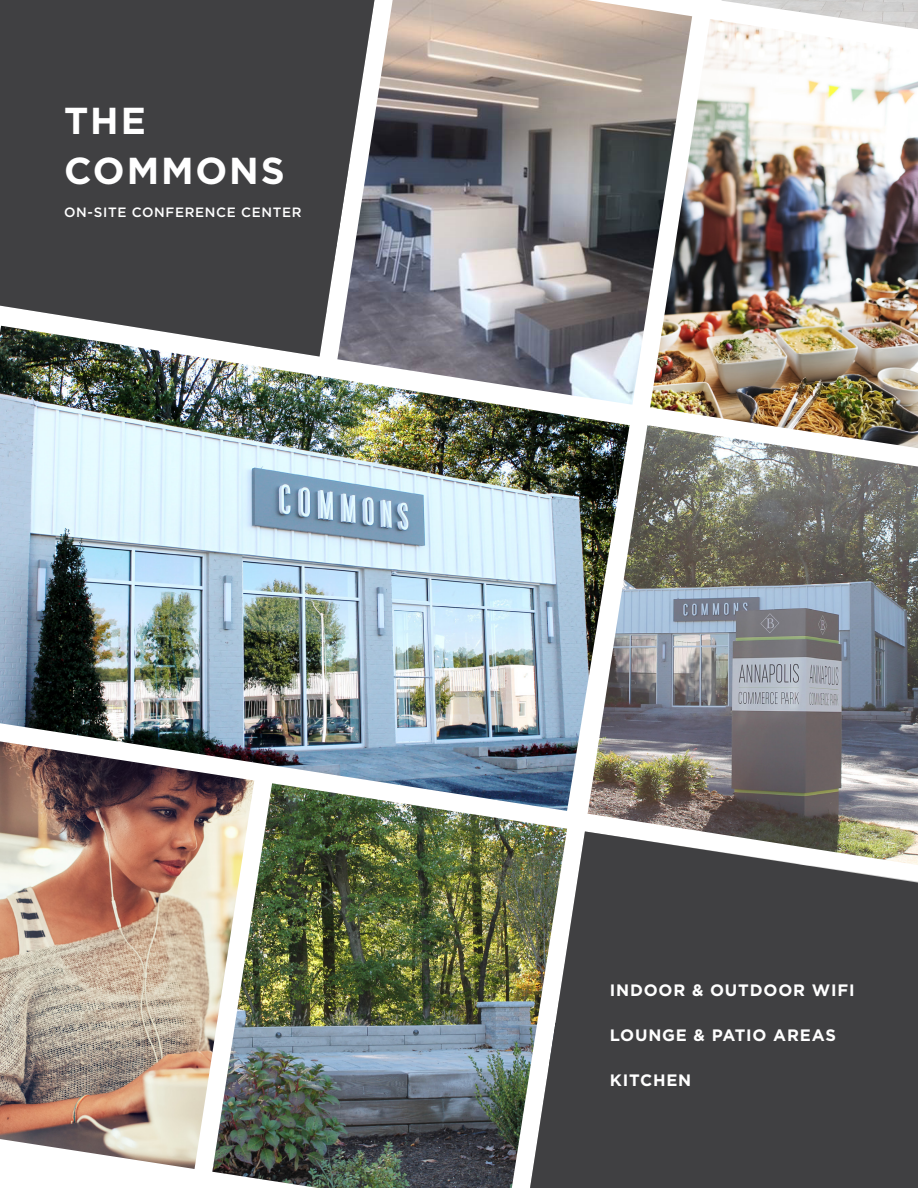
<style>
.page{position:relative;width:918px;height:1188px;background:#fff}
.page>*{position:absolute;margin:0;border:0;box-sizing:border-box;transform-origin:0 0}
.numbers{font:700 37.5px "Gotham";letter-spacing:.05em;color:#fff}
.numbers-2{font:700 16.5px "Gotham";letter-spacing:.05em;color:#fff}
.numbers-3{font:500 13.5px "Gotham";letter-spacing:.05em;color:#fff}
</style>
<div class="page">
<img style="left:374px;top:0;width:318px;height:405px">
<img style="left:650px;top:19px;width:268px;height:406px">
<img style="left:722px;top:0;width:196px;height:29px">
<img style="left:0;top:326px;width:630px;height:485px">
<img style="left:588px;top:425px;width:330px;height:406px">
<img style="left:0;top:741px;width:254px;height:428px">
<img style="left:212px;top:783px;width:355px;height:405px">
<svg style="left:0;top:0;width:374px;height:357px;background:#4f4f51"></svg>
<svg style="left:530px;top:831px;width:388px;height:357px;background:#515151"></svg>
<hr style="left:917px;top:102px;width:1px;height:56px;background:#404042">
<p class="numbers" style="left:64px;top:96px;width:83px">THE</p>
<p class="numbers" style="left:64px;top:146px;width:222px">COMMONS</p>
<p class="numbers-3" style="left:64px;top:203px;width:239px">ON-SITE CONFERENCE CENTER</p>
<p class="numbers-2" style="left:610px;top:979px;width:246px">INDOOR &amp; OUTDOOR WIFI</p>
<p class="numbers-2" style="left:610px;top:1024px;width:228px">LOUNGE &amp; PATIO AREAS</p>
<p class="numbers-2" style="left:610px;top:1069px;width:83px">KITCHEN</p>
</div>
